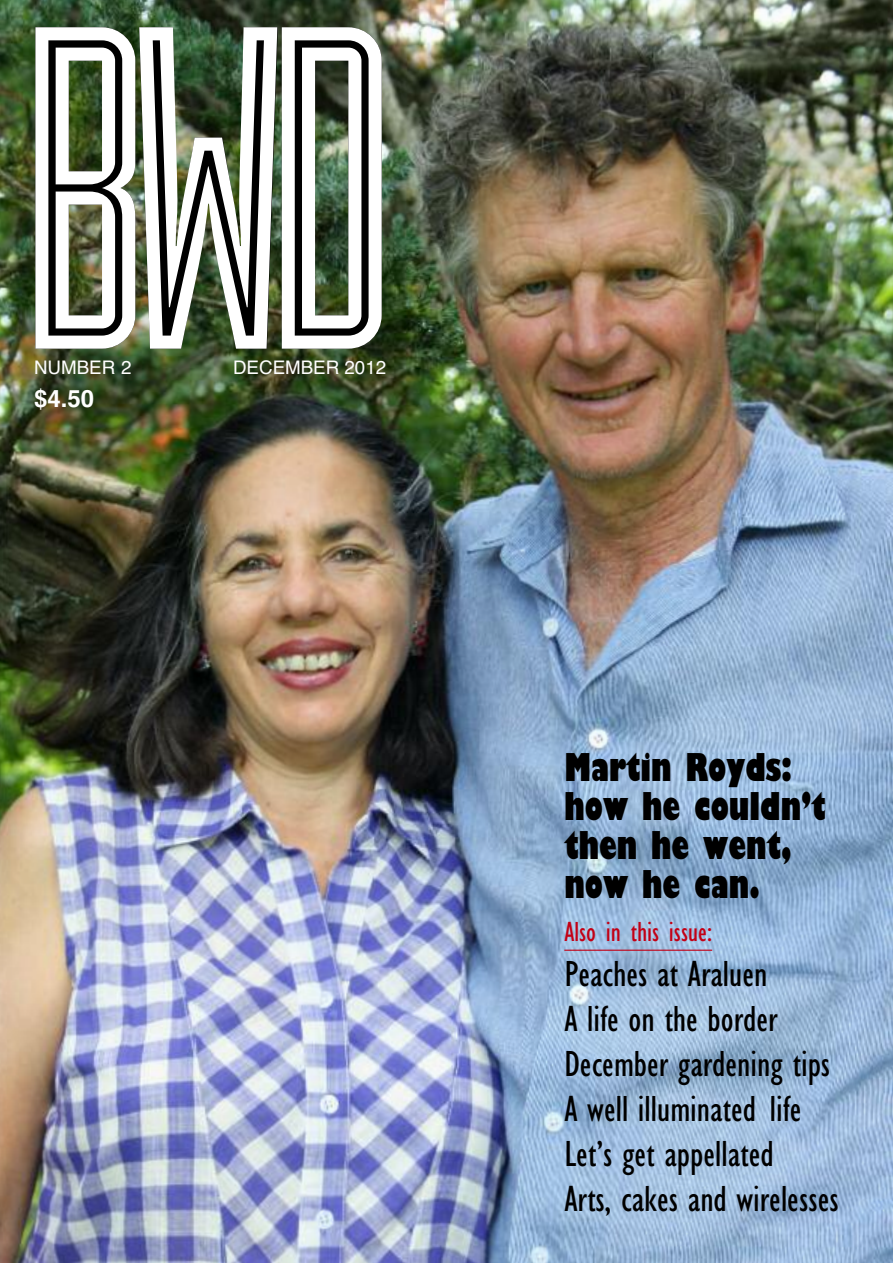
<style>
.page{position:relative;width:893px;height:1263px;background:#fff}
.page>*{position:absolute;margin:0;border:0;box-sizing:border-box;transform-origin:0 0}
.t1{font:450px "Industria Inline";color:#fff}
.t2{font:condensed 37.5px/45px "M Gill Sans";color:#000}
.t3{font:800 condensed 37.5px/39px "M Gill Sans";color:#000}
.t4{font:condensed 28.5px "M Gill Sans";color:#c30015}
.t5{font:700 24px "Helvetica";color:#fff}
.t6{font:18.75px "Helvetica";color:#fff}
</style>
<div class="page">
<img style="left:0;top:0;width:893px;height:1263px">
<hr style="left:564px;top:950px;width:148px;height:1px;background:#c30015">
<h1 class="t1" style="left:19px;top:27px;width:381px">BWD</h1>
<p class="t6" style="left:34px;top:357px;width:99px">NUMBER 2</p>
<p class="t6" style="left:233px;top:357px;width:155px">DECEMBER 2012</p>
<p class="t5" style="left:34px;top:385px;width:62px">$4.50</p>
<p class="t3" style="left:564px;top:750px;width:263px">Martin Royds: how he couldn’t then he went, now he can.</p>
<p class="t4" style="left:564px;top:922px;width:149px">Also in this issue:</p>
<p class="t2" style="left:564px;top:955px;width:276px">Peaches at Araluen<br>A life on the border<br>December gardening tips<br>A well illuminated life<br>Let’s get appellated<br>Arts, cakes and wirelesses</p>
</div>
